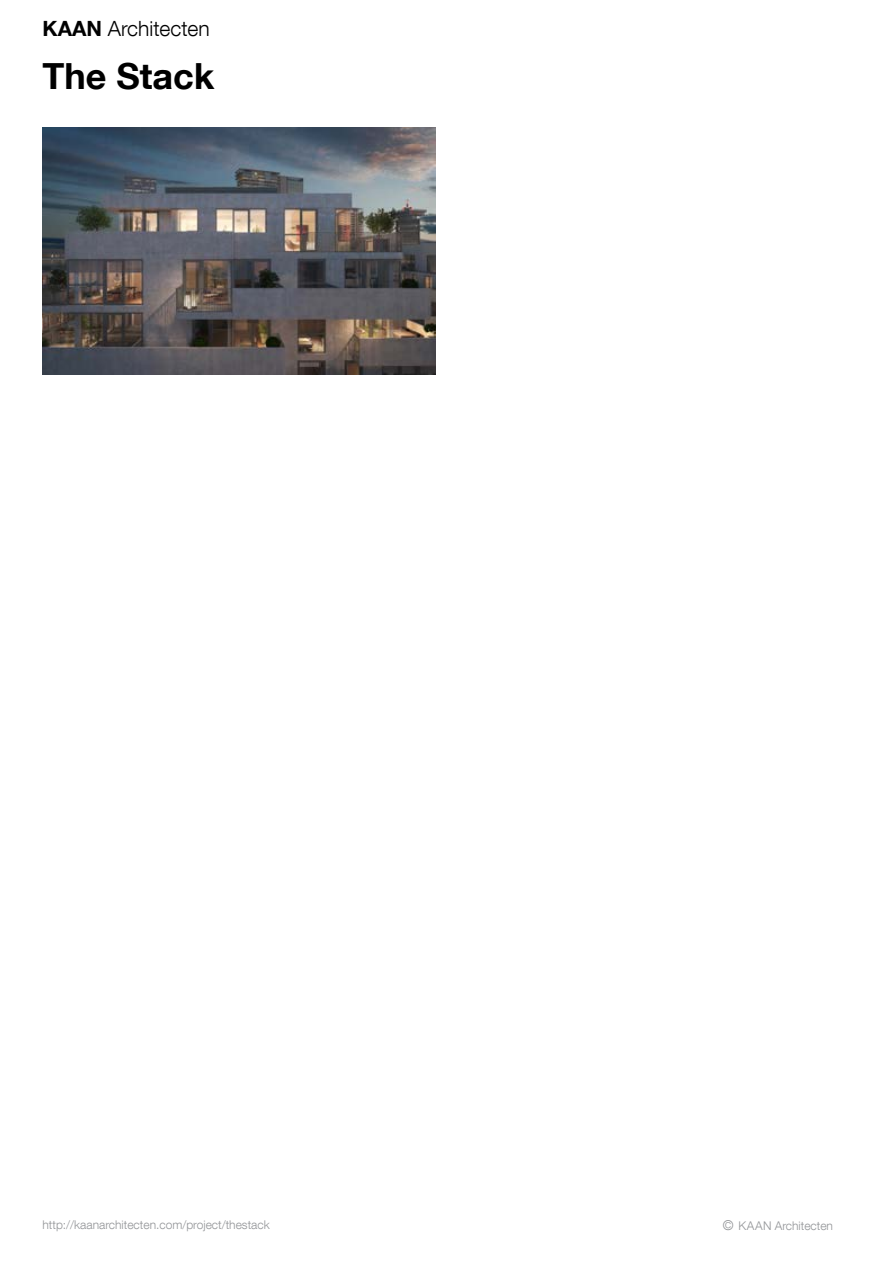
<style>
.page{position:relative;width:893px;height:1263px;background:#fff}
.page>*{position:absolute;margin:0;border:0;box-sizing:border-box;transform-origin:0 0}
.t1{font:700 36px "Helvetica Neue LT Com";color:#000}
.t2{font:300 21px "Helvetica Neue LT Com";color:#000}
.t3{font:300 12px "Helvetica Neue LT Com";color:#939598}
.s1{font-weight:700}
.s2{font-size:13.5px}
</style>
<div class="page">
<img style="left:43px;top:128px;width:393px;height:246px">
<h2 class="t2" style="left:43px;top:16px;width:169px"><span class="s1">KAAN</span> Architecten</h2>
<h1 class="t1" style="left:43px;top:54px;width:174px">The Stack</h1>
<p class="t3" style="left:43px;top:1217px;width:229px">http://kaanarchitecten.com/project/thestack</p>
<p class="t3" style="left:723px;top:1218px;width:112px"><span class="s2">©</span> KAAN Architecten</p>
</div>
